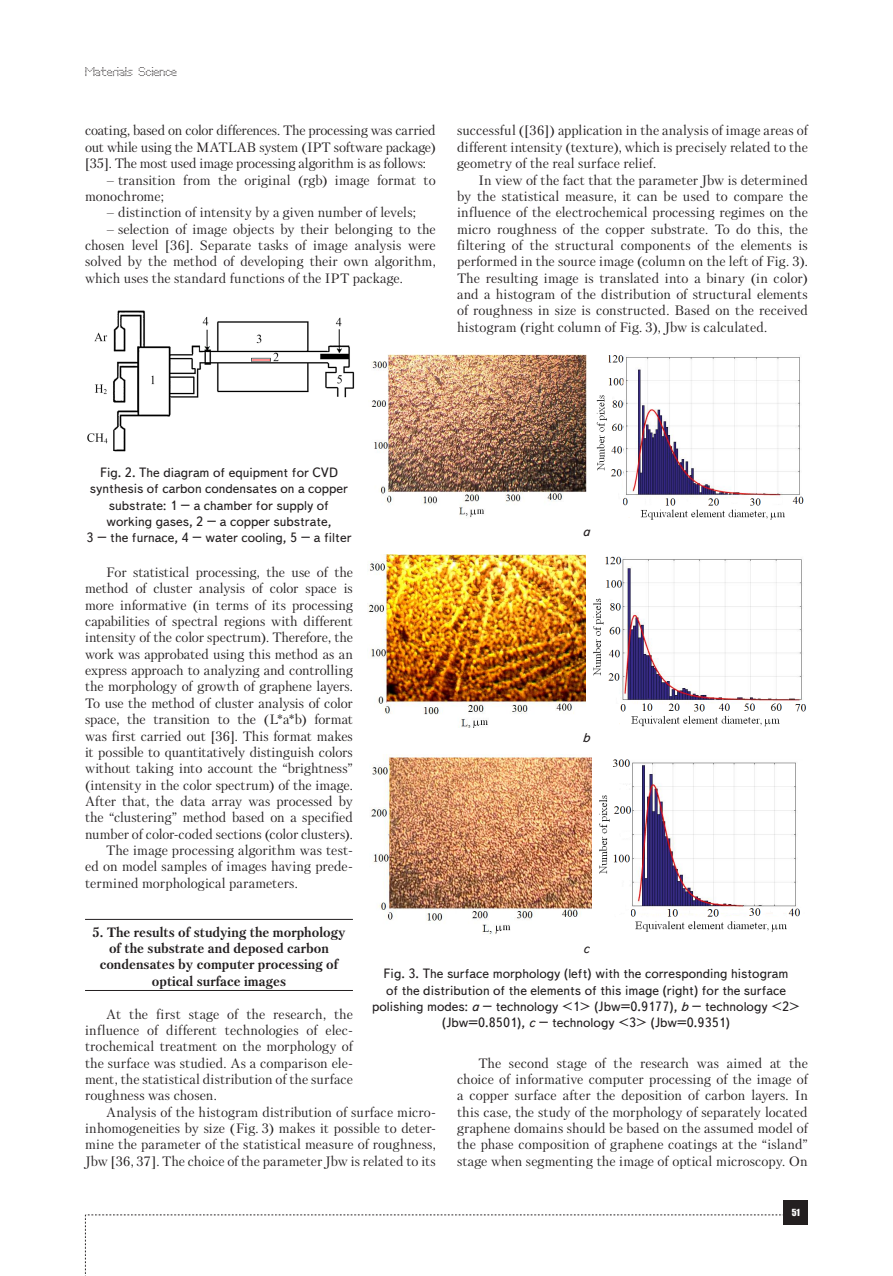
<style>
.page{position:relative;width:893px;height:1276px;background:#fff}
.page>*{position:absolute;margin:0;border:0;box-sizing:border-box;transform-origin:0 0}
.t1{font:13.5px/16.4px "Petersburg C";color:#231f20;text-align:justify}
.t2{font:13.5px/16.2px "Text Book C";color:#231f20;text-align:center}
.t3{font:700 13.5px/16.4px "Petersburg C";color:#231f20;text-align:center}
.t4{font:italic 13.5px "Text Book C";color:#231f20}
.t5{font:12px "Perfo";letter-spacing:.015em;color:#231f20}
.t6{font:9px "Impact";color:#fff}
.s1{font-style:italic}
</style>
<div class="page">
<svg style="left:85px;top:1214px;width:699px;height:62px"></svg>
<div style="left:784px;top:1200px;width:24px;height:24px;background:#231f20"></div>
<hr style="left:85px;top:919px;width:268px;height:1px;background:#231f20">
<hr style="left:85px;top:990px;width:268px;height:1px;background:#231f20">
<img style="left:87px;top:310px;width:268px;height:142px">
<img style="left:371px;top:354px;width:215px;height:163px">
<img style="left:596px;top:355px;width:208px;height:165px">
<img style="left:368px;top:554px;width:217px;height:174px">
<img style="left:593px;top:556px;width:213px;height:171px">
<img style="left:371px;top:754px;width:220px;height:180px">
<img style="left:599px;top:759px;width:201px;height:173px">
<p class="t5" style="left:85px;top:65px;width:93px">Materials Science</p>
<p class="t1" style="left:85px;top:122px;width:352px">coating, based on color differences. The processing was carried out while using the MATLAB system (IPT software package) [35]. The most used image processing algorithm is as follows:</p>
<p class="t1" style="left:85px;top:171px;width:352px;text-indent:21px">– transition from the original (rgb) image format to monochrome;</p>
<p class="t1" style="left:106px;top:204px;width:311px">– distinction of intensity by a given number of levels;</p>
<p class="t1" style="left:85px;top:220px;width:352px;text-indent:21px">– selection of image objects by their belonging to the chosen level [36]. Separate tasks of image analysis were solved by the method of developing their own algorithm, which uses the standard functions of the IPT package.</p>
<p class="t1" style="left:457px;top:122px;width:352px">successful ([36]) application in the analysis of image areas of different intensity (texture), which is precisely related to the geometry of the real surface relief.</p>
<p class="t1" style="left:457px;top:171px;width:352px;text-indent:21px">In view of the fact that the parameter Jbw is determined by the statistical measure, it can be used to compare the influence of the electrochemical processing regimes on the micro roughness of the copper substrate. To do this, the filtering of the structural components of the elements is performed in the source image (column on the left of Fig. 3).<br>The resulting image is translated into a binary (in color) and a histogram of the distribution of structural elements of roughness in size is constructed. Based on the received histogram (right column of Fig. 3), Jbw is calculated.</p>
<p class="t2" style="left:86px;top:464px;width:267px">Fig. 2. The diagram of equipment for CVD synthesis of carbon condensates on a copper substrate: 1 – a chamber for supply of working gases, 2 – a copper substrate,<br>3 – the furnace, 4 – water cooling, 5 – a filter</p>
<p class="t1" style="left:106px;top:564px;width:248px">For statistical processing, the use of the</p>
<p class="t1" style="left:85px;top:580px;width:269px">method of cluster analysis of color space is</p>
<p class="t1" style="left:85px;top:596px;width:269px">more informative (in terms of its processing</p>
<p class="t1" style="left:85px;top:613px;width:269px">capabilities of spectral regions with different</p>
<p class="t1" style="left:85px;top:629px;width:269px">intensity of the color spectrum). Therefore, the</p>
<p class="t1" style="left:85px;top:646px;width:269px">work was approbated using this method as an</p>
<p class="t1" style="left:85px;top:662px;width:269px">express approach to analyzing and controlling</p>
<p class="t1" style="left:85px;top:678px;width:269px">the morphology of growth of graphene layers.</p>
<p class="t1" style="left:85px;top:695px;width:269px">To use the method of cluster analysis of color</p>
<p class="t1" style="left:85px;top:711px;width:269px">space, the transition to the (L*a*b) format</p>
<p class="t1" style="left:85px;top:727px;width:269px">was first carried out [36]. This format makes</p>
<p class="t1" style="left:85px;top:744px;width:269px">it possible to quantitatively distinguish colors</p>
<p class="t1" style="left:85px;top:760px;width:269px">without taking into account the “brightness”</p>
<p class="t1" style="left:85px;top:776px;width:269px">(intensity in the color spectrum) of the image.</p>
<p class="t1" style="left:85px;top:793px;width:269px">After that, the data array was processed by</p>
<p class="t1" style="left:85px;top:809px;width:269px">the “clustering” method based on a specified</p>
<p class="t1" style="left:85px;top:825px;width:269px">number of color-coded sections (color clusters).</p>
<p class="t1" style="left:106px;top:842px;width:248px">The image processing algorithm was test-</p>
<p class="t1" style="left:85px;top:858px;width:269px">ed on model samples of images having prede-</p>
<p class="t1" style="left:85px;top:874px;width:214px">termined morphological parameters.</p>
<p class="t3" style="left:92px;top:924px;width:255px">5. The results of studying the morphology of the substrate and deposed carbon condensates by computer processing of optical surface images</p>
<p class="t1" style="left:85px;top:1005px;width:269px;text-indent:21px">At the first stage of the research, the influence of different technologies of elec&shy;trochemical treatment on the morphology of the surface was studied. As a comparison ele&shy;ment, the statistical distribution of the surface roughness was chosen.</p>
<p class="t1" style="left:85px;top:1103px;width:352px;text-indent:21px">Analysis of the histogram distribution of surface micro&shy;inhomogeneities by size (Fig. 3) makes it possible to deter&shy;mine the parameter of the statistical measure of roughness, Jbw [36, 37]. The choice of the parameter Jbw is related to its</p>
<p class="t4" style="left:582px;top:524px;width:9px">а</p>
<p class="t4" style="left:582px;top:730px;width:9px">b</p>
<p class="t4" style="left:583px;top:941px;width:8px">c</p>
<p class="t2" style="left:372px;top:966px;width:430px">Fig. 3. The surface morphology (left) with the corresponding histogram<br>of the distribution of the elements of this image (right) for the surface polishing modes: <span class="s1">a</span> – technology &lt;1&gt; (Jbw=0.9177), <span class="s1">b</span> – technology &lt;2&gt; (Jbw=0.8501), <span class="s1">c</span> – technology &lt;3&gt; (Jbw=0.9351)</p>
<p class="t1" style="left:457px;top:1054px;width:352px;text-indent:21px">The second stage of the research was aimed at the choice of informative computer processing of the image of a copper surface after the deposition of carbon layers. In this case, the study of the morphology of separately located graphene domains should be based on the assumed model of the phase composition of graphene coatings at the “island” stage when segmenting the image of optical microscopy. On</p>
<p class="t6" style="left:792px;top:1205px;width:9px">51</p>
</div>
